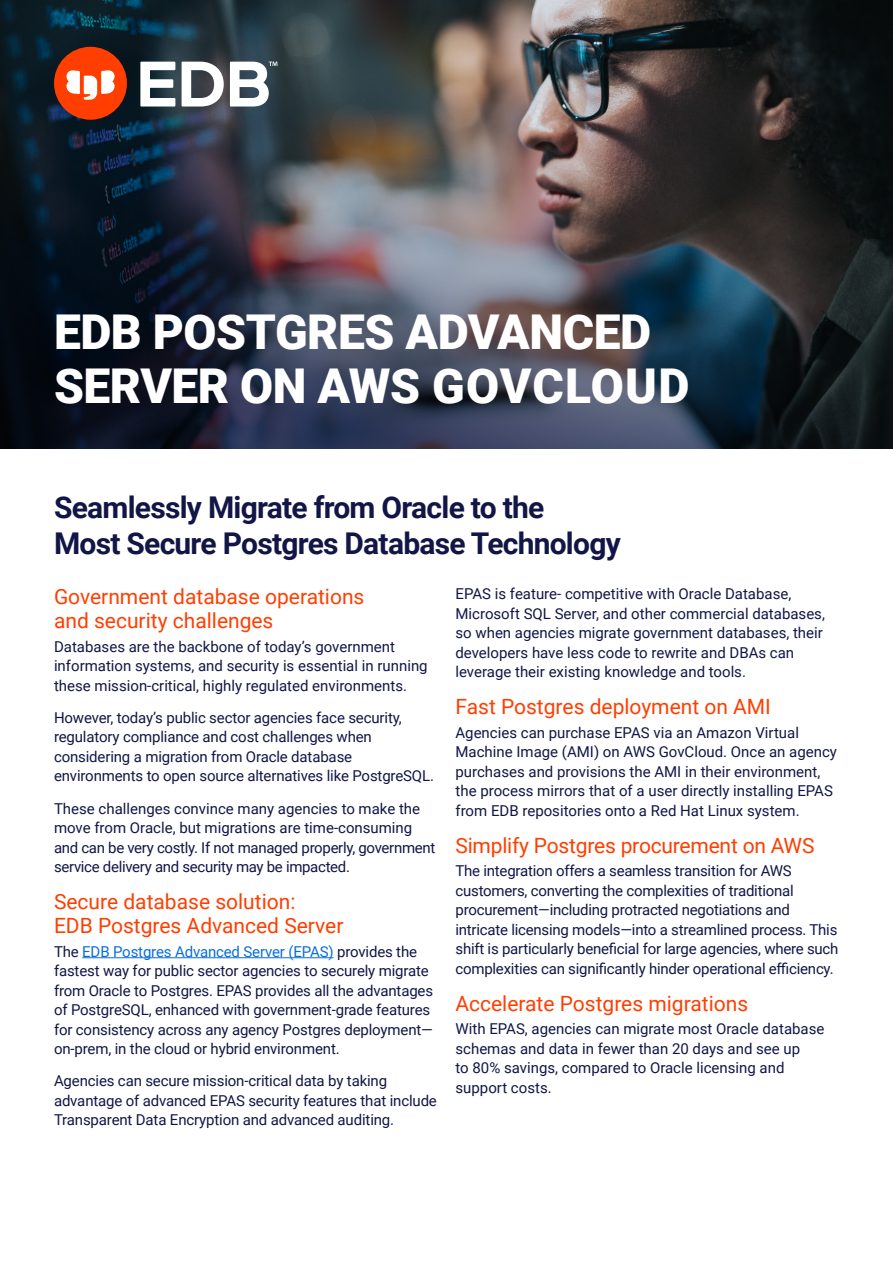
<style>
.page{position:relative;width:893px;height:1263px;background:#fff}
.page>*{position:absolute;margin:0;border:0;box-sizing:border-box;transform-origin:0 0}
.t1{font:900 48px/53.8px "Roboto";letter-spacing:-.01em;color:#fff}
.t2{font:700 30px/36px "Roboto";letter-spacing:-.025em;color:#121646}
.red_Header{font:21px/24px "Roboto";color:#ff3e00}
.Bodycopy{font:15px/19.5px "Roboto";letter-spacing:-.01em;color:#121646}
.s1{color:#096edb}
</style>
<div class="page">
<img style="left:0;top:0;width:893px;height:449px">
<div style="left:54px;top:47px;width:73px;height:73px;background:#ff3e00;border-radius:50%"></div>
<svg style="left:67px;top:70px;width:48px;height:30px"></svg>
<svg style="left:140px;top:62px;width:35px;height:45px"></svg>
<svg style="left:182px;top:62px;width:42px;height:45px"></svg>
<svg style="left:230px;top:62px;width:47px;height:45px"></svg>
<hr style="left:82px;top:957px;width:252px;height:1px;background:#096edb">
<p class="t1" style="left:54px;top:303px;width:637px">EDB POSTGRES ADVANCED<br>SERVER ON AWS GOVCLOUD</p>
<p class="t2" style="left:54px;top:488px;width:568px">Seamlessly Migrate from Oracle to the<br>Most Secure Postgres Database Technology</p>
<p class="red_Header" style="left:54px;top:584px;width:312px">Government database operations and security challenges</p>
<p class="Bodycopy" style="left:54px;top:636px;width:375px">Databases are the backbone of today’s government information systems, and security is essential in running these mission-critical, highly regulated environments.</p>
<p class="Bodycopy" style="left:54px;top:707px;width:381px">However, today’s public sector agencies face security, regulatory compliance and cost challenges when considering a migration from Oracle database environments to open source alternatives like PostgreSQL.</p>
<p class="Bodycopy" style="left:54px;top:798px;width:383px">These challenges convince many agencies to make the move from Oracle, but migrations are time-consuming and can be very costly. If not managed properly, government service delivery and security may be impacted.</p>
<p class="red_Header" style="left:54px;top:889px;width:291px">Secure database solution:<br>EDB Postgres Advanced Server</p>
<p class="Bodycopy" style="left:54px;top:941px;width:381px">The <span class="s1">EDB Postgres Advanced Server (EPAS)</span> provides the fastest way for public sector agencies to securely migrate from Oracle to Postgres. EPAS provides all the advantages of PostgreSQL, enhanced with government-grade features for consistency across any agency Postgres deployment— on-prem, in the cloud or hybrid environment.</p>
<p class="Bodycopy" style="left:54px;top:1071px;width:384px">Agencies can secure mission-critical data by taking advantage of advanced EPAS security features that include<br>Transparent Data Encryption and advanced auditing.</p>
<p class="Bodycopy" style="left:455px;top:584px;width:371px">EPAS is feature- competitive with Oracle Database, Microsoft SQL Server, and other commercial databases, so when agencies migrate government databases, their developers have less code to rewrite and DBAs can leverage their existing knowledge and tools.</p>
<p class="red_Header" style="left:455px;top:694px;width:317px">Fast Postgres deployment on AMI</p>
<p class="Bodycopy" style="left:455px;top:722px;width:383px">Agencies can purchase EPAS via an Amazon Virtual Machine Image (AMI) on AWS GovCloud. Once an agency purchases and provisions the AMI in their environment, the process mirrors that of a user directly installing EPAS from EDB repositories onto a Red Hat Linux system.</p>
<p class="red_Header" style="left:455px;top:832px;width:360px">Simplify Postgres procurement on AWS</p>
<p class="Bodycopy" style="left:455px;top:861px;width:384px">The integration offers a seamless transition for AWS customers, converting the complexities of traditional procurement—including protracted negotiations and intricate licensing models—into a streamlined process. This shift is particularly beneficial for large agencies, where such complexities can significantly hinder operational efficiency.</p>
<p class="red_Header" style="left:455px;top:990px;width:294px">Accelerate Postgres migrations</p>
<p class="Bodycopy" style="left:455px;top:1019px;width:370px">With EPAS, agencies can migrate most Oracle database schemas and data in fewer than 20 days and see up<br>to 80% savings, compared to Oracle licensing and support costs.</p>
</div>
